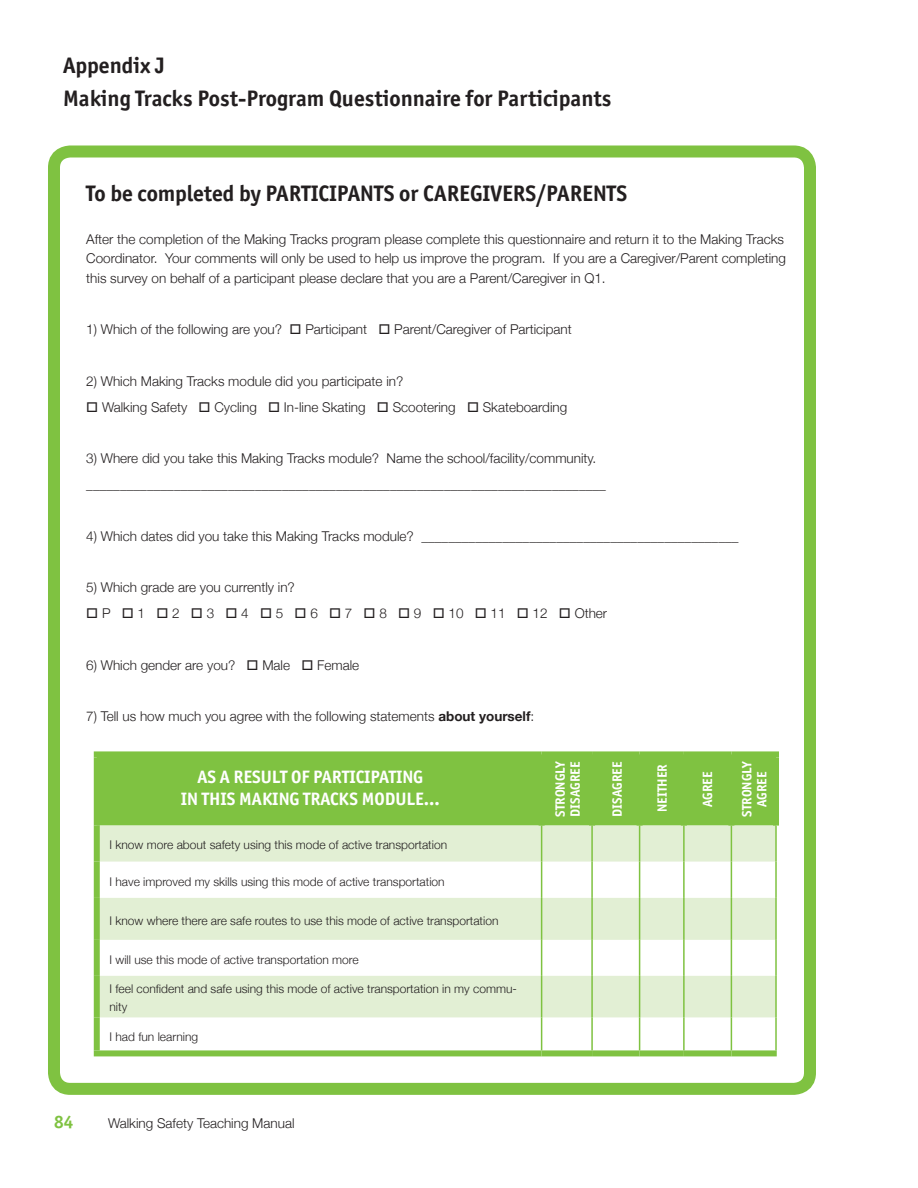
<style>
.page{position:relative;width:918px;height:1188px;background:#fff}
.page>*{position:absolute;margin:0;border:0;box-sizing:border-box;transform-origin:0 0}
.Heading_2{font:700 22.5px "Officina San ITC";color:#231f20}
.Table_heading{font:700 18px "Officina San ITC";color:#fff}
.t1{font:700 18px "Officina San ITC";color:#7fc241}
.t2{font:300 13.5px/19.5px "Helvetica Neue";color:#231f20}
.Table_heading-2{font:700 13.5px "Officina San ITC";color:#fff}
.Table_body{font:300 12px/18px "Helvetica Neue";color:#231f20}
.s1{font-weight:700}
</style>
<div class="page">
<div style="left:48px;top:146px;width:768px;height:949px;border:12px solid #7fc241;border-radius:16px"></div>
<div style="left:100px;top:757px;width:673px;height:69px;background:#7fc241"></div>
<svg style="left:100px;top:826px;width:675px;height:191px;fill:#e2efd4"></svg>
<div style="left:539px;top:757px;width:6px;height:69px;background:#7fc241"></div>
<div style="left:589px;top:757px;width:6px;height:69px;background:#7fc241"></div>
<div style="left:637px;top:757px;width:6px;height:69px;background:#7fc241"></div>
<div style="left:681px;top:757px;width:6px;height:69px;background:#7fc241"></div>
<div style="left:728px;top:757px;width:6px;height:69px;background:#7fc241"></div>
<hr style="left:541px;top:826px;width:1px;height:36px;background:#7fc241">
<hr style="left:591px;top:826px;width:2px;height:36px;background:#7fc241">
<hr style="left:639px;top:826px;width:1px;height:36px;background:#7fc241">
<hr style="left:683px;top:826px;width:2px;height:36px;background:#7fc241">
<hr style="left:731px;top:826px;width:1px;height:36px;background:#7fc241">
<hr style="left:541px;top:862px;width:1px;height:36px;background:#7fc241">
<hr style="left:591px;top:862px;width:2px;height:36px;background:#7fc241">
<hr style="left:639px;top:862px;width:1px;height:36px;background:#7fc241">
<hr style="left:683px;top:862px;width:2px;height:36px;background:#7fc241">
<hr style="left:731px;top:862px;width:1px;height:36px;background:#7fc241">
<hr style="left:541px;top:898px;width:1px;height:42px;background:#7fc241">
<hr style="left:591px;top:898px;width:2px;height:42px;background:#7fc241">
<hr style="left:639px;top:898px;width:1px;height:42px;background:#7fc241">
<hr style="left:683px;top:898px;width:2px;height:42px;background:#7fc241">
<hr style="left:731px;top:898px;width:1px;height:42px;background:#7fc241">
<hr style="left:541px;top:940px;width:1px;height:36px;background:#7fc241">
<hr style="left:591px;top:940px;width:2px;height:36px;background:#7fc241">
<hr style="left:639px;top:940px;width:1px;height:36px;background:#7fc241">
<hr style="left:683px;top:940px;width:2px;height:36px;background:#7fc241">
<hr style="left:731px;top:940px;width:1px;height:36px;background:#7fc241">
<hr style="left:541px;top:976px;width:1px;height:41px;background:#7fc241">
<hr style="left:591px;top:976px;width:2px;height:41px;background:#7fc241">
<hr style="left:639px;top:976px;width:1px;height:41px;background:#7fc241">
<hr style="left:683px;top:976px;width:2px;height:41px;background:#7fc241">
<hr style="left:731px;top:976px;width:1px;height:41px;background:#7fc241">
<hr style="left:541px;top:1017px;width:1px;height:33px;background:#7fc241">
<hr style="left:591px;top:1017px;width:2px;height:33px;background:#7fc241">
<hr style="left:639px;top:1017px;width:1px;height:33px;background:#7fc241">
<hr style="left:683px;top:1017px;width:2px;height:33px;background:#7fc241">
<hr style="left:731px;top:1017px;width:1px;height:33px;background:#7fc241">
<div style="left:94px;top:826px;width:6px;height:36px;background:#7fc241"></div>
<div style="left:94px;top:862px;width:6px;height:36px;background:#7fc241"></div>
<div style="left:94px;top:898px;width:6px;height:42px;background:#7fc241"></div>
<div style="left:94px;top:940px;width:6px;height:36px;background:#7fc241"></div>
<div style="left:94px;top:976px;width:6px;height:41px;background:#7fc241"></div>
<div style="left:94px;top:1017px;width:6px;height:33px;background:#7fc241"></div>
<div style="left:94px;top:1050px;width:448px;height:6px;background:#7fc241"></div>
<div style="left:94px;top:757px;width:6px;height:69px;background:#7fc241"></div>
<div style="left:94px;top:751px;width:448px;height:6px;background:#7fc241"></div>
<div style="left:542px;top:751px;width:50px;height:6px;background:#7fc241"></div>
<div style="left:592px;top:751px;width:48px;height:6px;background:#7fc241"></div>
<div style="left:640px;top:751px;width:44px;height:6px;background:#7fc241"></div>
<div style="left:684px;top:751px;width:47px;height:6px;background:#7fc241"></div>
<div style="left:731px;top:751px;width:48px;height:6px;background:#7fc241"></div>
<div style="left:773px;top:757px;width:6px;height:69px;background:#7fc241"></div>
<hr style="left:775px;top:826px;width:2px;height:36px;background:#7fc241">
<hr style="left:775px;top:862px;width:2px;height:36px;background:#7fc241">
<hr style="left:775px;top:898px;width:2px;height:42px;background:#7fc241">
<hr style="left:775px;top:940px;width:2px;height:36px;background:#7fc241">
<hr style="left:775px;top:976px;width:2px;height:41px;background:#7fc241">
<hr style="left:775px;top:1017px;width:2px;height:33px;background:#7fc241">
<div style="left:542px;top:1050px;width:50px;height:6px;background:#7fc241"></div>
<div style="left:592px;top:1050px;width:48px;height:6px;background:#7fc241"></div>
<div style="left:640px;top:1050px;width:44px;height:6px;background:#7fc241"></div>
<div style="left:684px;top:1050px;width:47px;height:6px;background:#7fc241"></div>
<div style="left:731px;top:1050px;width:46px;height:6px;background:#7fc241"></div>
<p class="Heading_2" style="left:63px;top:52px;width:103px">Appendix J</p>
<p class="Heading_2" style="left:63px;top:85px;width:550px">Making Tracks Post-Program Questionnaire for Participants</p>
<p class="Heading_2" style="left:86px;top:179px;width:543px">To be completed by PARTICIPANTS or CAREGIVERS/PARENTS</p>
<p class="t2" style="left:86px;top:228px;width:701px">After the completion of the Making Tracks program please complete this questionnaire and return it to the Making Tracks<br>Coordinator. Your comments will only be used to help us improve the program. If you are a Caregiver/Parent completing this survey on behalf of a participant please declare that you are a Parent/Caregiver in Q1.</p>
<p class="t2" style="left:86px;top:319px;width:487px">1) Which of the following are you? □ Participant □ Parent/Caregiver of Participant</p>
<p class="t2" style="left:86px;top:371px;width:319px">2) Which Making Tracks module did you participate in?</p>
<p class="t2" style="left:86px;top:396px;width:483px">□ Walking Safety □ Cycling □ In-line Skating □ Scootering □ Skateboarding</p>
<p class="t2" style="left:86px;top:448px;width:512px">3) Where did you take this Making Tracks module? Name the school/facility/community.</p>
<p class="t2" style="left:86px;top:474px;width:521px">_____________________________________________________________________________</p>
<p class="t2" style="left:86px;top:525px;width:654px">4) Which dates did you take this Making Tracks module? _______________________________________________</p>
<p class="t2" style="left:86px;top:577px;width:210px">5) Which grade are you currently in?</p>
<p class="t2" style="left:86px;top:603px;width:522px">□ P □ 1 □ 2 □ 3 □ 4 □ 5 □ 6 □ 7 □ 8 □ 9 □ 10 □ 11 □ 12 □ Other</p>
<p class="t2" style="left:86px;top:654px;width:274px">6) Which gender are you? □ Male □ Female</p>
<p class="t2" style="left:86px;top:706px;width:450px">7) Tell us how much you agree with the following statements <span class="s1">about yourself</span>:</p>
<p class="Table_heading" style="left:198px;top:766px;width:227px">AS A RESULT OF PARTICIPATING</p>
<p class="Table_heading" style="left:181px;top:788px;width:261px">IN THIS MAKING TRACKS MODULE...</p>
<p class="Table_body" style="left:110px;top:835px;width:339px">I know more about safety using this mode of active transportation</p>
<p class="Table_body" style="left:110px;top:872px;width:337px">I have improved my skills using this mode of active transportation</p>
<p class="Table_body" style="left:110px;top:911px;width:391px">I know where there are safe routes to use this mode of active transportation</p>
<p class="Table_body" style="left:110px;top:950px;width:251px">I will use this mode of active transportation more</p>
<p class="Table_body" style="left:110px;top:979px;width:409px">I feel confident and safe using this mode of active transportation in my commu&shy;nity</p>
<p class="Table_body" style="left:110px;top:1027px;width:90px">I had fun learning</p>
<p class="Table_heading-2" style="left:552px;top:817px;width:58px;rotate:-90deg">STRONGLY</p>
<p class="Table_heading-2" style="left:567px;top:817px;width:56px;rotate:-90deg">DISAGREE</p>
<p class="Table_heading-2" style="left:609px;top:817px;width:56px;rotate:-90deg">DISAGREE</p>
<p class="Table_heading-2" style="left:654px;top:812px;width:49px;rotate:-90deg">NEITHER</p>
<p class="Table_heading-2" style="left:699px;top:807px;width:37px;rotate:-90deg">AGREE</p>
<p class="Table_heading-2" style="left:739px;top:817px;width:58px;rotate:-90deg">STRONGLY</p>
<p class="Table_heading-2" style="left:754px;top:807px;width:37px;rotate:-90deg">AGREE</p>
<h2 class="t1" style="left:54px;top:1111px;width:21px">84</h2>
<p class="t2" style="left:108px;top:1113px;width:188px">Walking Safety Teaching Manual</p>
</div>
